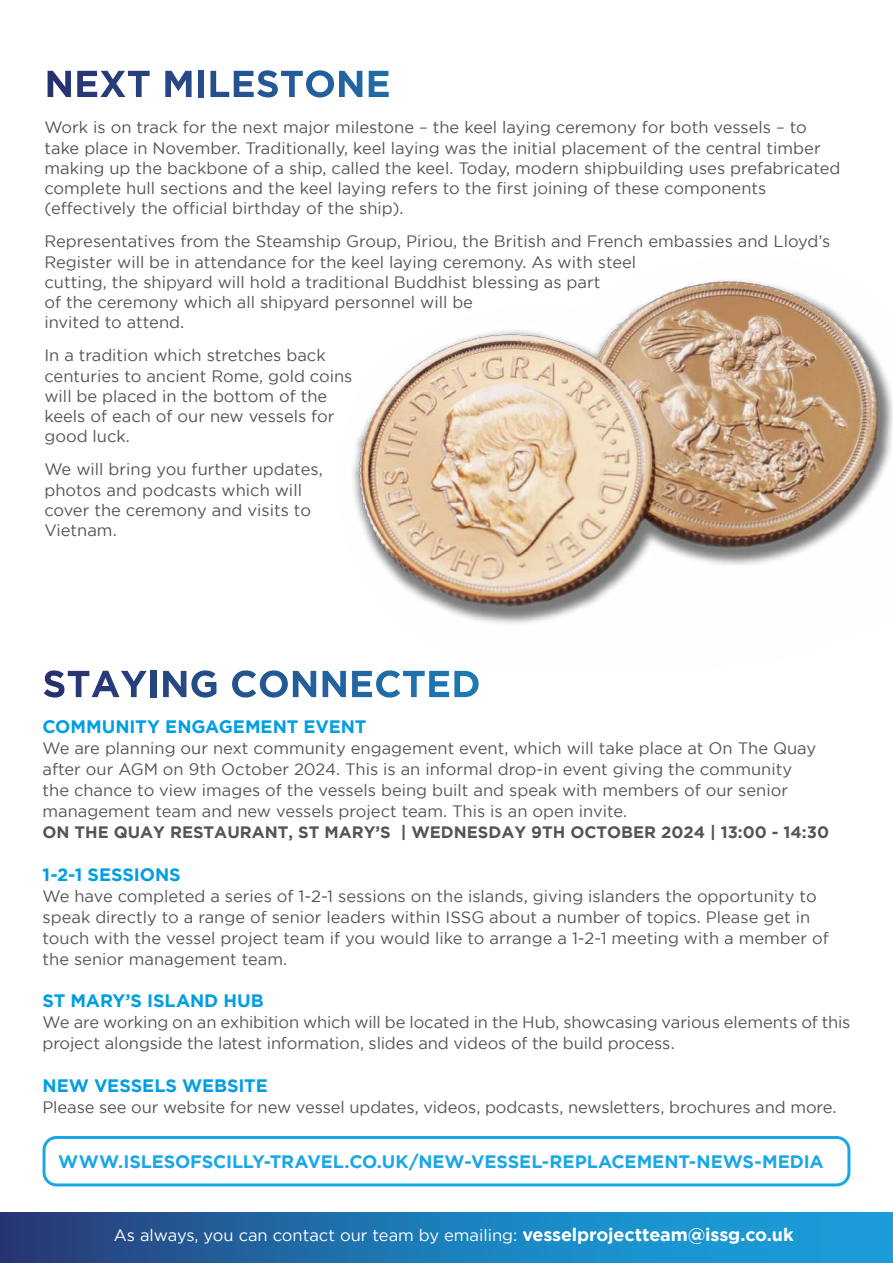
<style>
.page{position:relative;width:893px;height:1263px;background:#fff}
.page>*{position:absolute;margin:0;border:0;box-sizing:border-box;transform-origin:0 0}
.t1{font:700 18px "Gotham";letter-spacing:-.005em;color:#009ee3}
.t2{font:16.5px/20.2px "Gotham";color:#555554}
.t3{font:16.5px "Gotham";color:#fff}
.t4{font:700 16.5px "Gotham";color:#555554}
.s1{font-weight:700;font-size:18px}
</style>
<div class="page">
<img style="left:0;top:1213px;width:893px;height:50px">
<img style="left:48px;top:71px;width:23px;height:26px">
<img style="left:77px;top:71px;width:20px;height:26px">
<img style="left:100px;top:71px;width:25px;height:26px">
<img style="left:128px;top:71px;width:22px;height:26px">
<img style="left:165px;top:71px;width:27px;height:26px">
<img style="left:198px;top:71px;width:6px;height:26px">
<img style="left:210px;top:71px;width:19px;height:26px">
<img style="left:234px;top:71px;width:20px;height:26px">
<img style="left:257px;top:70px;width:21px;height:27px">
<img style="left:281px;top:71px;width:22px;height:26px">
<img style="left:306px;top:70px;width:28px;height:27px">
<img style="left:339px;top:71px;width:23px;height:26px">
<img style="left:369px;top:71px;width:20px;height:26px">
<img style="left:44px;top:670px;width:20px;height:27px">
<img style="left:68px;top:671px;width:21px;height:26px">
<img style="left:92px;top:671px;width:27px;height:26px">
<img style="left:121px;top:671px;width:26px;height:26px">
<img style="left:151px;top:671px;width:5px;height:26px">
<img style="left:163px;top:671px;width:23px;height:26px">
<img style="left:191px;top:670px;width:25px;height:27px">
<img style="left:232px;top:670px;width:24px;height:27px">
<img style="left:260px;top:670px;width:28px;height:27px">
<img style="left:293px;top:671px;width:23px;height:26px">
<img style="left:322px;top:671px;width:24px;height:26px">
<img style="left:352px;top:676px;width:20px;height:21px">
<img style="left:376px;top:676px;width:24px;height:21px">
<img style="left:403px;top:676px;width:22px;height:21px">
<img style="left:429px;top:676px;width:20px;height:21px">
<img style="left:454px;top:676px;width:25px;height:21px">
<img style="left:336px;top:280px;width:557px;height:396px">
<div style="left:43px;top:1136px;width:807px;height:50px;border:3px solid #009ee3;border-radius:13px"></div>
<p class="t2" style="left:44px;top:117px;width:798px">Work is on track for the next major milestone – the keel laying ceremony for both vessels – to take place in November. Traditionally, keel laying was the initial placement of the central timber making up the backbone of a ship, called the keel. Today, modern shipbuilding uses prefabricated complete hull sections and the keel laying refers to the first joining of these components (effectively the official birthday of the ship).</p>
<p class="t2" style="left:44px;top:231px;width:787px">Representatives from the Steamship Group, Piriou, the British and French embassies and Lloyd’s Register will be in attendance for the keel laying ceremony. As with steel<br>cutting, the shipyard will hold a traditional Buddhist blessing as part<br>of the ceremony which all shipyard personnel will be<br>invited to attend.</p>
<p class="t2" style="left:44px;top:347px;width:310px">In a tradition which stretches back centuries to ancient Rome, gold coins will be placed in the bottom of the keels of each of our new vessels for good luck.</p>
<p class="t2" style="left:44px;top:461px;width:280px">We will bring you further updates, photos and podcasts which will cover the ceremony and visits to<br>Vietnam.</p>
<p class="t1" style="left:43px;top:719px;width:326px">COMMUNITY ENGAGEMENT EVENT</p>
<p class="t2" style="left:43px;top:738px;width:775px;line-height:21px">We are planning our next community engagement event, which will take place at On The Quay after our AGM on 9th October 2024. This is an informal drop-in event giving the community the chance to view images of the vessels being built and speak with members of our senior management team and new vessels project team. This is an open invite.</p>
<p class="t4" style="left:43px;top:825px;width:788px">ON THE QUAY RESTAURANT, ST MARY’S | WEDNESDAY 9TH OCTOBER 2024 | 13:00 - 14:30</p>
<p class="t1" style="left:43px;top:867px;width:140px">1-2-1 SESSIONS</p>
<p class="t2" style="left:43px;top:887px;width:788px;line-height:21px">We have completed a series of 1-2-1 sessions on the islands, giving islanders the opportunity to speak directly to a range of senior leaders within ISSG about a number of topics. Please get in touch with the vessel project team if you would like to arrange a 1-2-1 meeting with a member of the senior management team.</p>
<p class="t1" style="left:43px;top:993px;width:223px">ST MARY’S ISLAND HUB</p>
<p class="t2" style="left:43px;top:1011px;width:809px;line-height:21px">We are working on an exhibition which will be located in the Hub, showcasing various elements of this project alongside the latest information, slides and videos of the build process.</p>
<p class="t1" style="left:43px;top:1077px;width:227px">NEW VESSELS WEBSITE</p>
<p class="t2" style="left:43px;top:1096px;width:796px">Please see our website for new vessel updates, videos, podcasts, newsletters, brochures and more.</p>
<p class="t1" style="left:58px;top:1153px;width:767px">WWW.ISLESOFSCILLY-TRAVEL.CO.UK/NEW-VESSEL-REPLACEMENT-NEWS-MEDIA</p>
<p class="t3" style="left:114px;top:1229px;width:681px">As always, you can contact our team by emailing: <span class="s1">vesselprojectteam@issg.co.uk</span></p>
</div>
